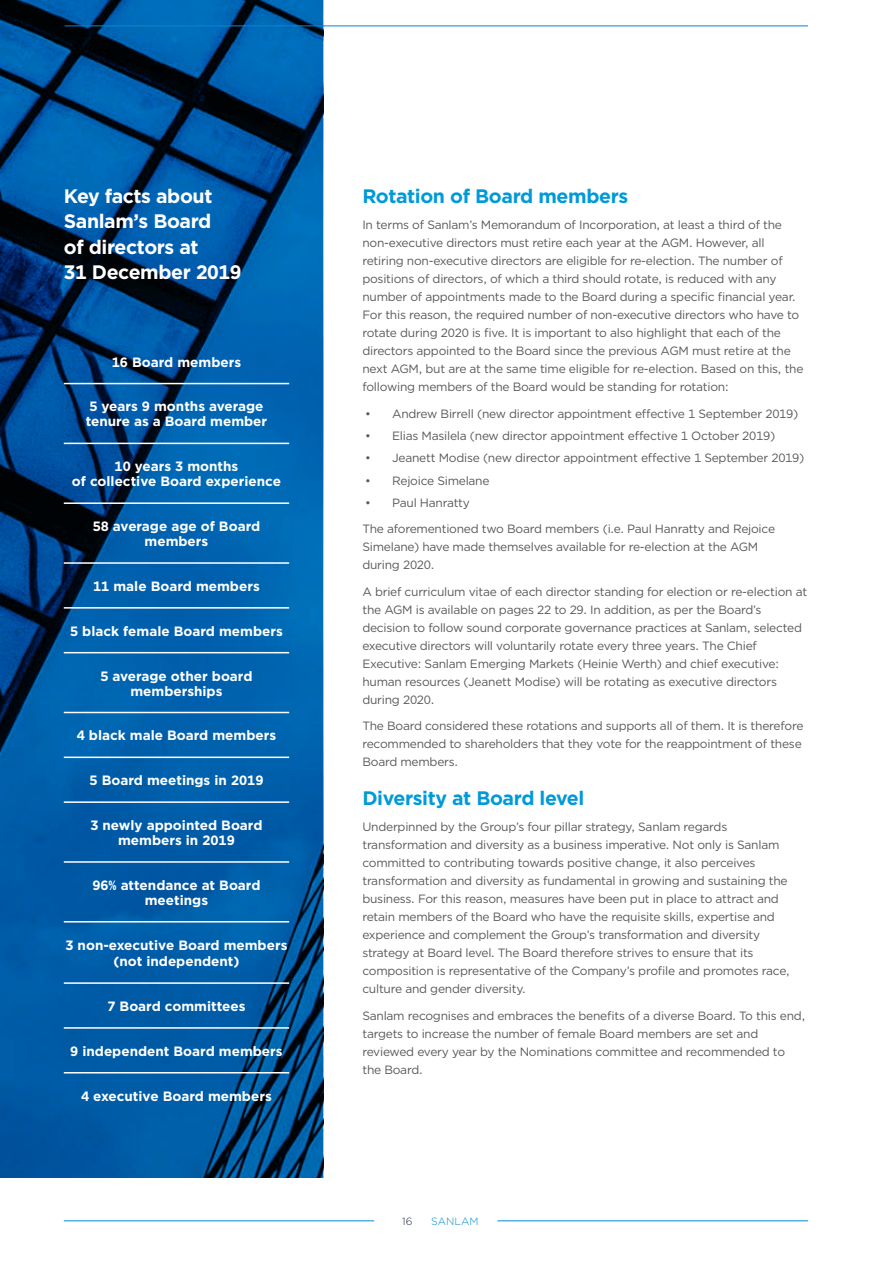
<style>
.page{position:relative;width:893px;height:1263px;background:#fff}
.page>*{position:absolute;margin:0;border:0;box-sizing:border-box;transform-origin:0 0}
.t1{font:700 19.5px/25.5px "Gotham";letter-spacing:-.02em;color:#fff}
.t2{font:700 19.5px "Gotham";letter-spacing:-.02em;color:#009ad8}
.t3{font:700 13.5px/15px "Gotham";color:#fff;text-align:center}
.t4{font:12px/18px "Gotham";letter-spacing:-.02em;color:#58595b}
.t5{font:300 10.5px "Gotham";letter-spacing:.01em;color:#008bd1}
.t6{font:300 10.5px "Gotham";color:#1c2b3a}
</style>
<div class="page">
<svg style="left:0;top:0;width:323px;height:1178px;background:#005396"></svg>
<hr style="left:497px;top:1220px;width:311px;height:1px;background:#008bd1">
<hr style="left:64px;top:1220px;width:310px;height:1px;background:#008bd1">
<hr style="left:65px;top:26px;width:743px;height:1px;background:#008bd1">
<hr style="left:64px;top:383px;width:225px;height:1px;background:#fff">
<hr style="left:64px;top:443px;width:225px;height:1px;background:#fff">
<hr style="left:64px;top:502px;width:225px;height:2px;background:#fff">
<hr style="left:64px;top:562px;width:225px;height:2px;background:#fff">
<hr style="left:64px;top:607px;width:225px;height:2px;background:#fff">
<hr style="left:64px;top:652px;width:225px;height:1px;background:#fff">
<hr style="left:64px;top:712px;width:225px;height:1px;background:#fff">
<hr style="left:64px;top:756px;width:225px;height:2px;background:#fff">
<hr style="left:64px;top:801px;width:225px;height:2px;background:#fff">
<hr style="left:64px;top:861px;width:225px;height:2px;background:#fff">
<hr style="left:64px;top:921px;width:225px;height:1px;background:#fff">
<hr style="left:64px;top:982px;width:225px;height:2px;background:#fff">
<hr style="left:64px;top:1027px;width:225px;height:2px;background:#fff">
<hr style="left:64px;top:1072px;width:225px;height:1px;background:#fff">
<h1 class="t1" style="left:64px;top:183px;width:179px">Key facts about<br>Sanlam’s Board<br>of directors at<br>31 December 2019</h1>
<p class="t3" style="left:112px;top:354px;width:131px">16 Board members</p>
<p class="t3" style="left:86px;top:399px;width:183px;text-align:left">5 years 9 months average tenure as a Board member</p>
<p class="t3" style="left:72px;top:459px;width:211px">10 years 3 months<br>of collective Board experience</p>
<p class="t3" style="left:93px;top:519px;width:169px">58 average age of Board members</p>
<p class="t3" style="left:93px;top:578px;width:168px">11 male Board members</p>
<p class="t3" style="left:70px;top:623px;width:214px">5 black female Board members</p>
<p class="t3" style="left:100px;top:668px;width:154px">5 average other board memberships</p>
<p class="t3" style="left:77px;top:728px;width:201px">4 black male Board members</p>
<p class="t3" style="left:90px;top:773px;width:175px">5 Board meetings in 2019</p>
<p class="t3" style="left:90px;top:818px;width:174px">3 newly appointed Board members in 2019</p>
<p class="t3" style="left:92px;top:877px;width:170px">96% attendance at Board meetings</p>
<p class="t3" style="left:65px;top:936px;width:223px;line-height:16.5px">3 non-executive Board members (not independent)</p>
<p class="t3" style="left:107px;top:998px;width:140px">7 Board committees</p>
<p class="t3" style="left:70px;top:1043px;width:214px">9 independent Board members</p>
<p class="t3" style="left:81px;top:1088px;width:192px">4 executive Board members</p>
<h1 class="t2" style="left:362px;top:183px;width:267px">Rotation of Board members</h1>
<p class="t4" style="left:362px;top:216px;width:443px">In terms of Sanlam’s Memorandum of Incorporation, at least a third of the non-executive directors must retire each year at the AGM. However, all retiring non-executive directors are eligible for re-election. The number of positions of directors, of which a third should rotate, is reduced with any number of appointments made to the Board during a specific financial year.<br>For this reason, the required number of non-executive directors who have to rotate during 2020 is five. It is important to also highlight that each of the directors appointed to the Board since the previous AGM must retire at the next AGM, but are at the same time eligible for re-election. Based on this, the following members of the Board would be standing for rotation:</p>
<p class="t4" style="left:365px;top:404px;width:435px">• Andrew Birrell (new director appointment effective 1 September 2019)</p>
<p class="t4" style="left:365px;top:426px;width:412px">• Elias Masilela (new director appointment effective 1 October 2019)</p>
<p class="t4" style="left:365px;top:449px;width:441px">• Jeanett Modise (new director appointment effective 1 September 2019)</p>
<p class="t4" style="left:365px;top:471px;width:126px">• Rejoice Simelane</p>
<p class="t4" style="left:365px;top:493px;width:106px">• Paul Hanratty</p>
<p class="t4" style="left:362px;top:520px;width:414px">The aforementioned two Board members (i.e. Paul Hanratty and Rejoice<br>Simelane) have made themselves available for re-election at the AGM during 2020.</p>
<p class="t4" style="left:362px;top:582px;width:446px">A brief curriculum vitae of each director standing for election or re-election at the AGM is available on pages 22 to 29. In addition, as per the Board’s decision to follow sound corporate governance practices at Sanlam, selected executive directors will voluntarily rotate every three years. The Chief Executive: Sanlam Emerging Markets (Heinie Werth) and chief executive: human resources (Jeanett Modise) will be rotating as executive directors during 2020.</p>
<p class="t4" style="left:362px;top:717px;width:443px">The Board considered these rotations and supports all of them. It is therefore recommended to shareholders that they vote for the reappointment of these<br>Board members.</p>
<h1 class="t2" style="left:362px;top:785px;width:223px">Diversity at Board level</h1>
<p class="t4" style="left:362px;top:817px;width:429px">Underpinned by the Group’s four pillar strategy, Sanlam regards transformation and diversity as a business imperative. Not only is Sanlam committed to contributing towards positive change, it also perceives transformation and diversity as fundamental in growing and sustaining the business. For this reason, measures have been put in place to attract and retain members of the Board who have the requisite skills, expertise and experience and complement the Group’s transformation and diversity strategy at Board level. The Board therefore strives to ensure that its composition is representative of the Company’s profile and promotes race, culture and gender diversity.</p>
<p class="t4" style="left:362px;top:1006px;width:444px">Sanlam recognises and embraces the benefits of a diverse Board. To this end, targets to increase the number of female Board members are set and reviewed every year by the Nominations committee and recommended to the Board.</p>
<p class="t6" style="left:402px;top:1214px;width:12px">16</p>
<p class="t5" style="left:431px;top:1214px;width:49px">SANLAM</p>
</div>
